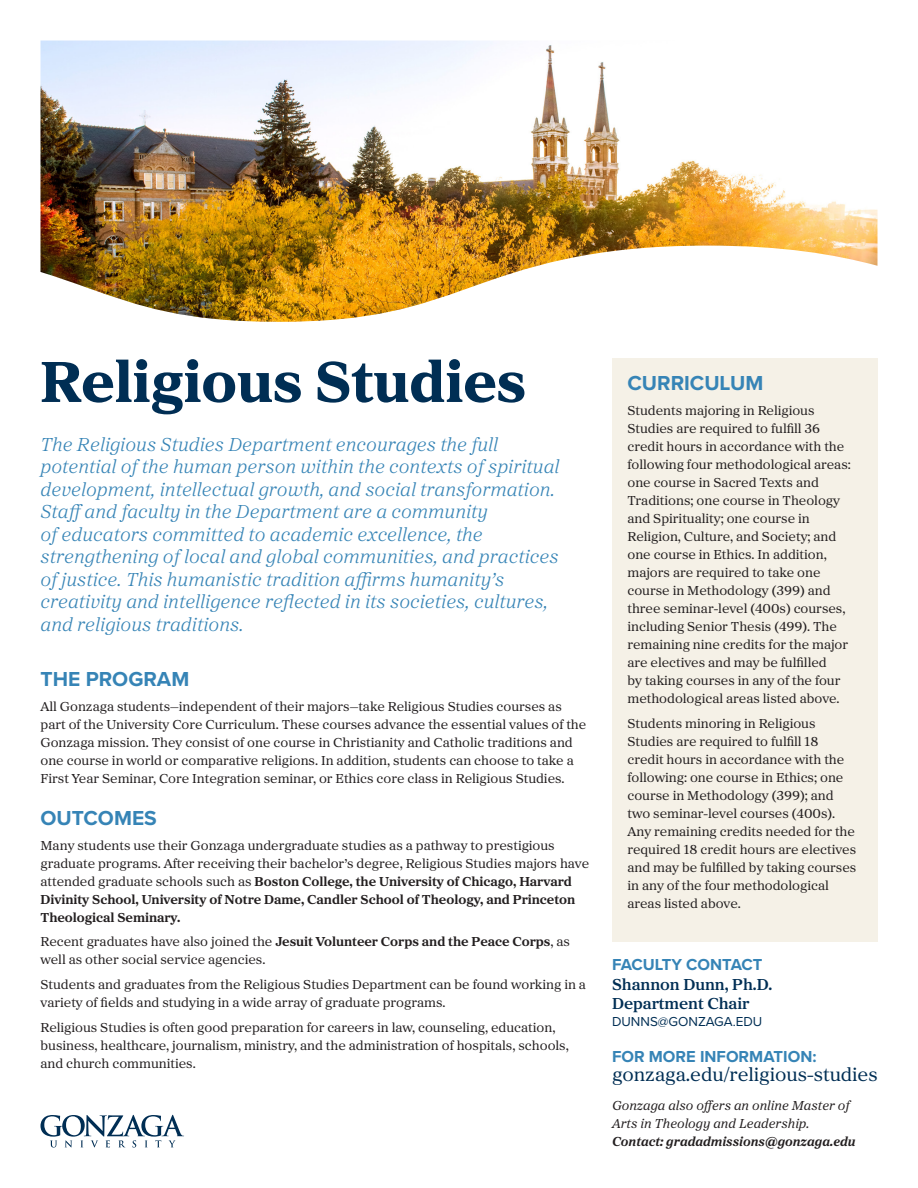
<style>
.page{position:relative;width:918px;height:1188px;background:#fff}
.page>*{position:absolute;margin:0;border:0;box-sizing:border-box;transform-origin:0 0}
.Program_Name{font:60px "Proxima Sera Extrabld";color:#002e54}
.Subhead{font:700 21px "Proxima Nova";color:#3684b6}
.Intro_program{font:italic 300 19.5px/22.5px "Proxima Sera";color:#3684b6}
.Web_address{font:19.5px "Proxima Sera";color:#002e54}
.Contact_header{font:700 16.5px "Proxima Nova";color:#3684b6}
.Contact_name{font:600 16.5px "Proxima Sera";color:#002e54}
.Body_text_2023{font:13.5px/18px "Proxima Sera";color:#231f20}
.Italic_footer{font:italic 13.5px/18px "Proxima Sera";color:#231f20}
.Italic_footer-2{font:italic 700 13.5px "Proxima Sera";color:#231f20}
.email{font:13.5px "Proxima Nova";color:#002e54}
.s1{font-weight:700}
</style>
<div class="page">
<div style="left:612px;top:359px;width:266px;height:583px;background:#f5f1e7"></div>
<img style="left:40px;top:40px;width:838px;height:282px">
<svg style="left:41px;top:1115px;width:143px;height:32px"></svg>
<p class="Program_Name" style="left:40px;top:333px;width:487px">Religious Studies</p>
<p class="Intro_program" style="left:40px;top:432px;width:521px">The Religious Studies Department encourages the full potential of the human person within the contexts of spiritual development, intellectual growth, and social transformation.<br>Staff and faculty in the Department are a community<br>of educators committed to academic excellence, the strengthening of local and global communities, and practices of justice. This humanistic tradition affirms humanity’s creativity and intelligence reflected in its societies, cultures, and religious traditions.</p>
<p class="Subhead" style="left:40px;top:664px;width:150px">THE PROGRAM</p>
<p class="Body_text_2023" style="left:40px;top:697px;width:547px">All Gonzaga students—independent of their majors—take Religious Studies courses as part of the University Core Curriculum. These courses advance the essential values of the Gonzaga mission. They consist of one course in Christianity and Catholic traditions and one course in world or comparative religions. In addition, students can choose to take a First Year Seminar, Core Integration seminar, or Ethics core class in Religious Studies.</p>
<p class="Subhead" style="left:40px;top:802px;width:118px">OUTCOMES</p>
<p class="Body_text_2023" style="left:40px;top:836px;width:550px">Many students use their Gonzaga undergraduate studies as a pathway to prestigious graduate programs. After receiving their bachelor’s degree, Religious Studies majors have attended graduate schools such as <span class="s1">Boston College, the University of Chicago, Harvard Divinity School, University of Notre Dame, Candler School of Theology, and Princeton Theological Seminary.</span></p>
<p class="Body_text_2023" style="left:40px;top:932px;width:531px">Recent graduates have also joined the <span class="s1">Jesuit Volunteer Corps and the Peace Corps</span>, as well as other social service agencies.</p>
<p class="Body_text_2023" style="left:40px;top:975px;width:547px">Students and graduates from the Religious Studies Department can be found working in a variety of fields and studying in a wide array of graduate programs.</p>
<p class="Body_text_2023" style="left:40px;top:1018px;width:530px">Religious Studies is often good preparation for careers in law, counseling, education, business, healthcare, journalism, ministry, and the administration of hospitals, schools, and church communities.</p>
<p class="Subhead" style="left:627px;top:368px;width:137px">CURRICULUM</p>
<p class="Body_text_2023" style="left:627px;top:401px;width:225px">Students majoring in Religious Studies are required to fulfill 36 credit hours in accordance with the following four methodological areas: one course in Sacred Texts and Traditions; one course in Theology and Spirituality; one course in Religion, Culture, and Society; and one course in Ethics. In addition, majors are required to take one course in Methodology (399) and three seminar-level (400s) courses, including Senior Thesis (499). The remaining nine credits for the major are electives and may be fulfilled<br>by taking courses in any of the four methodological areas listed above.</p>
<p class="Body_text_2023" style="left:627px;top:714px;width:230px">Students minoring in Religious Studies are required to fulfill 18 credit hours in accordance with the following: one course in Ethics; one course in Methodology (399); and two seminar-level courses (400s).<br>Any remaining credits needed for the required 18 credit hours are electives and may be fulfilled by taking courses in any of the four methodological areas listed above.</p>
<p class="Contact_header" style="left:612px;top:952px;width:152px">FACULTY CONTACT</p>
<p class="Contact_name" style="left:612px;top:971px;width:162px">Shannon Dunn, Ph.D.</p>
<p class="Contact_name" style="left:612px;top:990px;width:139px">Department Chair</p>
<p class="email" style="left:612px;top:1011px;width:152px">DUNNS@GONZAGA.EDU</p>
<p class="Contact_header" style="left:612px;top:1044px;width:206px">FOR MORE INFORMATION:</p>
<p class="Web_address" style="left:612px;top:1059px;width:267px">gonzaga.edu/religious-studies</p>
<p class="Italic_footer" style="left:612px;top:1096px;width:239px">Gonzaga also offers an online Master of<br>Arts in Theology and Leadership.</p>
<p class="Italic_footer-2" style="left:612px;top:1131px;width:245px">Contact: gradadmissions@gonzaga.edu</p>
</div>
